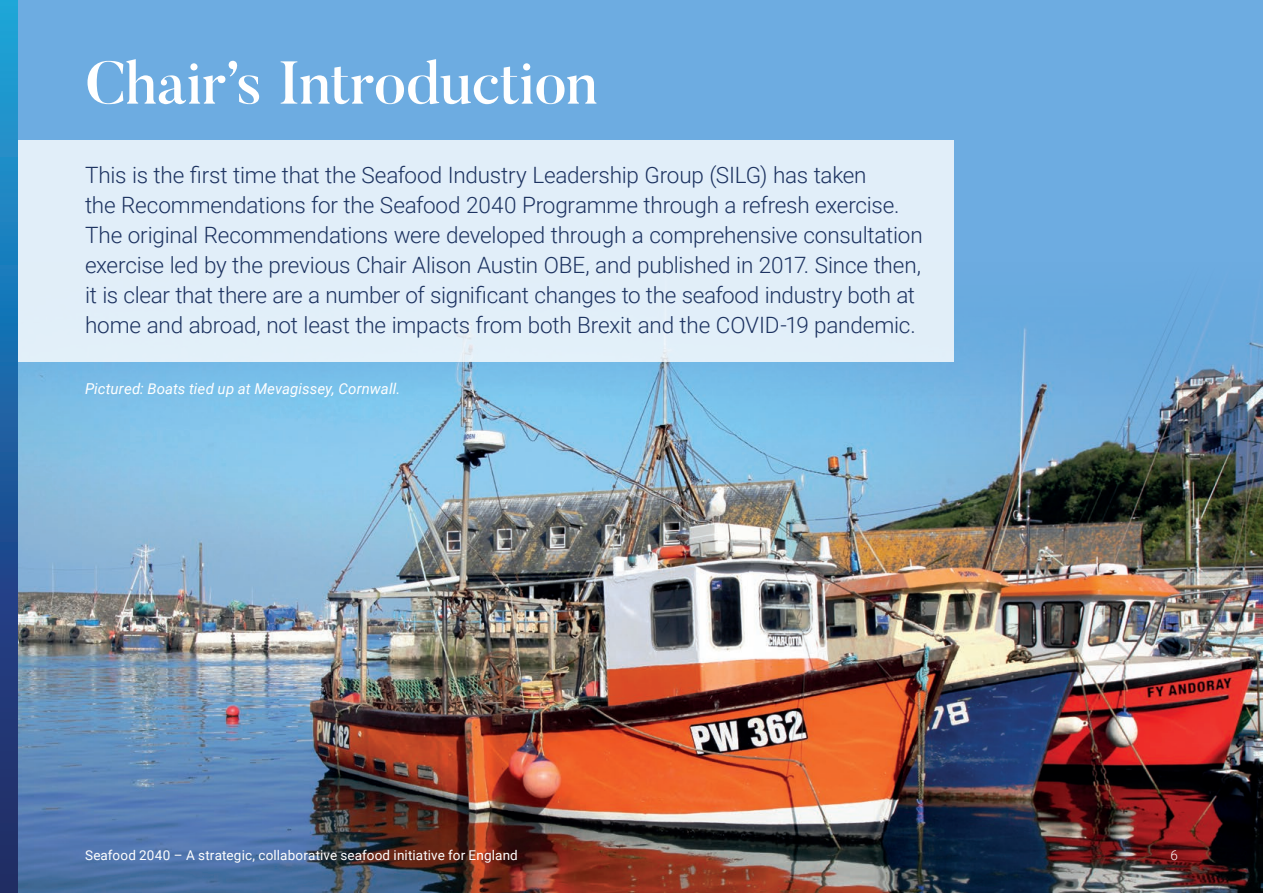
<style>
.page{position:relative;width:1263px;height:893px;background:#6dace1}
.page>*{position:absolute;margin:0;border:0;box-sizing:border-box;transform-origin:0 0}
.heading_1{font:500 60px "Butler";letter-spacing:-.01em;color:#fff}
.Intro_text{font:300 22.5px/30px "Roboto";letter-spacing:-.01em;color:#1d3361}
.t1{font:italic 15px "Roboto";letter-spacing:.005em;color:#fff}
.t2{font:13.5px "Roboto";letter-spacing:.01em;color:#fff}
.t3{font:300 13.5px "Roboto";color:#fff}
</style>
<div class="page">
<img style="left:17px;top:262px;width:1246px;height:631px">
<div style="left:0;top:140px;width:953px;height:221px;background:#e1eef9"></div>
<div style="left:0;top:0;width:17px;height:893px;background:linear-gradient(to bottom,#1ca3de,#211e60)"></div>
<p class="heading_1" style="left:85px;top:45px;width:514px">Chair’s Introduction</p>
<p class="Intro_text" style="left:85px;top:159px;width:839px">This is the first time that the Seafood Industry Leadership Group (SILG) has taken<br>the Recommendations for the Seafood 2040 Programme through a refresh exercise.<br>The original Recommendations were developed through a comprehensive consultation exercise led by the previous Chair Alison Austin OBE, and published in 2017. Since then, it is clear that there are a number of significant changes to the seafood industry both at home and abroad, not least the impacts from both Brexit and the COVID-19 pandemic.</p>
<p class="t1" style="left:85px;top:378px;width:317px">Pictured: Boats tied up at Mevagissey, Cornwall.</p>
<p class="t2" style="left:85px;top:846px;width:434px">Seafood 2040 – A strategic, collaborative seafood initiative for England</p>
<p class="t3" style="left:1170px;top:846px;width:9px">6</p>
</div>
